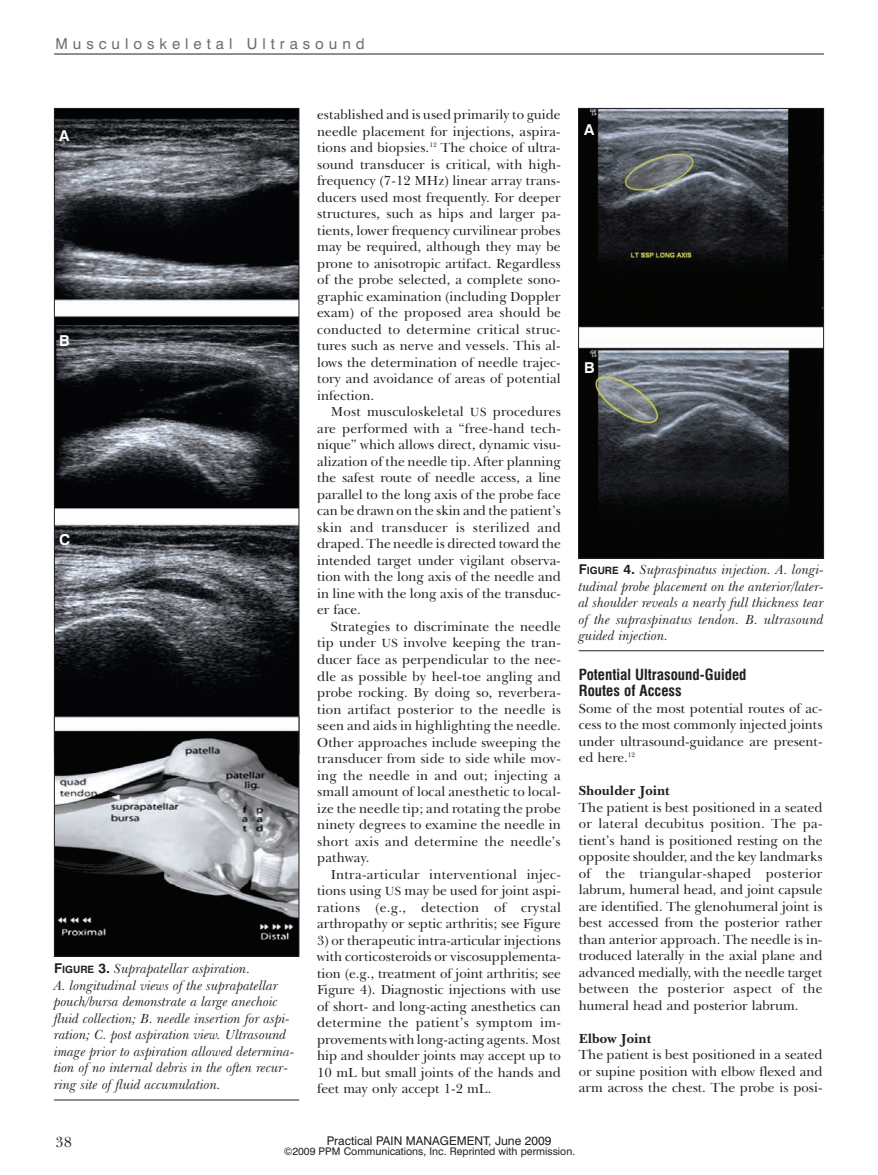
<style>
.page{position:relative;width:878px;height:1175px;background:#fff}
.page>*{position:absolute;margin:0;border:0;box-sizing:border-box;transform-origin:0 0}
.t1{font:700 condensed 15px/16.5px "Swiss 721 BT";color:#231f20}
.t2{font:15px "Swiss 721 BT";letter-spacing:.33em;color:#6c6d70}
.t3{font:700 15px "Swiss 721 BT";color:#fff}
.t4{font:15px "New Baskerville IT Cby BT";color:#231f20}
.t5{font:13.5px/16.5px "New Baskerville IT Cby BT";color:#231f20;text-align:justify}
.t6{font:italic 13.5px/16.5px "New Baskerville IT Cby BT";color:#231f20;text-align:justify}
.t7{font:700 13.5px "New Baskerville IT Cby BT";color:#231f20}
.t8{font:12px "Swiss 721 BT";color:#231f20}
.t9{font:10.5px "Swiss 721 BT";color:#231f20}
.s1{font-family:"Swiss 721 BT";font-weight:700;font-style:normal}
.s2{font-family:"Swiss 721 BT";font-weight:700;font-style:normal;font-size:10.2px}
.s3{font-size:12.15px}
</style>
<div class="page">
<hr style="left:54px;top:54px;width:770px;height:1px;background:#231f20">
<img style="left:580px;top:110px;width:242px;height:446px">
<div style="left:578px;top:108px;width:246px;height:450px;border:1px solid #231f20"></div>
<hr style="left:578px;top:650px;width:246px;height:1px;background:#231f20">
<img style="left:56px;top:110px;width:241px;height:606px">
<hr style="left:54px;top:1099px;width:245px;height:1px;background:#231f20">
<img style="left:56px;top:730px;width:241px;height:224px">
<div style="left:54px;top:716px;width:245px;height:240px;border:1px solid #231f20"></div>
<p class="t2" style="left:56px;top:38px;width:311px">Musculoskeletal Ultrasound</p>
<p class="t3" style="left:59px;top:130px;width:12px">A</p>
<p class="t3" style="left:59px;top:335px;width:12px">B</p>
<p class="t3" style="left:59px;top:534px;width:13px">C</p>
<p class="t6" style="left:54px;top:962px;width:242px;text-align:left"><span class="s1">F</span><span class="s2">IGURE</span> <span class="s1">3.</span> Suprapatellar aspiration.<br>A. longitudinal views of the suprapatellar pouch/bursa demonstrate a large anechoic fluid collection; B. needle insertion for aspi&shy;ration; C. post aspiration view. Ultrasound image prior to aspiration allowed determina&shy;tion of no internal debris in the often recur&shy;ring site of fluid accumulation.</p>
<p class="t5" style="left:317px;top:108px;width:245px">established and is used primarily to guide needle placement for injections, aspira&shy;tions and biopsies.<sup>12</sup> The choice of ultra&shy;sound transducer is critical, with high&shy;frequency (7-12 MHz) linear array trans&shy;ducers used most frequently. For deeper structures, such as hips and larger pa&shy;tients, lower frequency curvilinear probes may be required, although they may be prone to anisotropic artifact. Regardless of the probe selected, a complete sono&shy;graphic examination (including Doppler exam) of the proposed area should be conducted to determine critical struc&shy;tures such as nerve and vessels. This al&shy;lows the determination of needle trajec&shy;tory and avoidance of areas of potential infection.</p>
<p class="t5" style="left:317px;top:405px;width:245px;text-indent:14px">Most musculoskeletal <span class="s3">US</span> procedures are performed with a “free-hand tech&shy;nique” which allows direct, dynamic visu&shy;alization of the needle tip. After planning the safest route of needle access, a line parallel to the long axis of the probe face can be drawn on the skin and the patient’s skin and transducer is sterilized and draped. The needle is directed toward the intended target under vigilant observa&shy;tion with the long axis of the needle and in line with the long axis of the transduc&shy;er face.</p>
<p class="t5" style="left:317px;top:620px;width:245px;text-indent:14px">Strategies to discriminate the needle tip under <span class="s3">US</span> involve keeping the tran&shy;ducer face as perpendicular to the nee&shy;dle as possible by heel-toe angling and probe rocking. By doing so, reverbera&shy;tion artifact posterior to the needle is seen and aids in highlighting the needle.<br>Other approaches include sweeping the transducer from side to side while mov&shy;ing the needle in and out; injecting a small amount of local anesthetic to local&shy;ize the needle tip; and rotating the probe ninety degrees to examine the needle in short axis and determine the needle’s pathway.</p>
<p class="t5" style="left:317px;top:867px;width:245px;text-indent:14px">Intra-articular interventional injec&shy;tions using <span class="s3">US</span> may be used for joint aspi&shy;rations (e.g., detection of crystal arthropathy or septic arthritis; see Figure</p>
<p class="t5" style="left:317px;top:933px;width:245px">3) or therapeutic intra-articular injections with corticosteroids or viscosupplementa&shy;tion (e.g., treatment of joint arthritis; see Figure 4). Diagnostic injections with use of short- and long-acting anesthetics can determine the patient’s symptom im&shy;provements with long-acting agents. Most hip and shoulder joints may accept up to 10 mL but small joints of the hands and feet may only accept 1-2 mL.</p>
<p class="t3" style="left:584px;top:124px;width:12px">A</p>
<p class="t3" style="left:584px;top:362px;width:12px">B</p>
<p class="t6" style="left:578px;top:563px;width:247px"><span class="s1">F</span><span class="s2">IGURE</span> <span class="s1">4.</span> Supraspinatus injection. A. longi&shy;tudinal probe placement on the anterior/later&shy;al shoulder reveals a nearly full thickness tear of the supraspinatus tendon. B. ultrasound guided injection.</p>
<p class="t1" style="left:579px;top:667px;width:169px">Potential Ultrasound-Guided<br>Routes of Access</p>
<p class="t5" style="left:579px;top:701px;width:245px">Some of the most potential routes of ac&shy;cess to the most commonly injected joints under ultrasound-guidance are present&shy;ed here.<sup>12</sup></p>
<p class="t7" style="left:579px;top:785px;width:92px">Shoulder Joint</p>
<p class="t5" style="left:579px;top:800px;width:245px">The patient is best positioned in a seated or lateral decubitus position. The pa&shy;tient’s hand is positioned resting on the opposite shoulder, and the key landmarks of the triangular-shaped posterior labrum, humeral head, and joint capsule are identified. The glenohumeral joint is best accessed from the posterior rather than anterior approach. The needle is in&shy;troduced laterally in the axial plane and advanced medially, with the needle target between the posterior aspect of the humeral head and posterior labrum.</p>
<p class="t7" style="left:579px;top:1033px;width:74px">Elbow Joint</p>
<p class="t5" style="left:579px;top:1048px;width:245px">The patient is best positioned in a seated or supine position with elbow flexed and arm across the chest. The probe is posi-</p>
<p class="t4" style="left:56px;top:1136px;width:18px">38</p>
<p class="t8" style="left:326px;top:1135px;width:226px">Practical PAIN MANAGEMENT, June 2009</p>
<p class="t9" style="left:284px;top:1144px;width:293px">©2009 PPM Communications, Inc. Reprinted with permission.</p>
</div>
